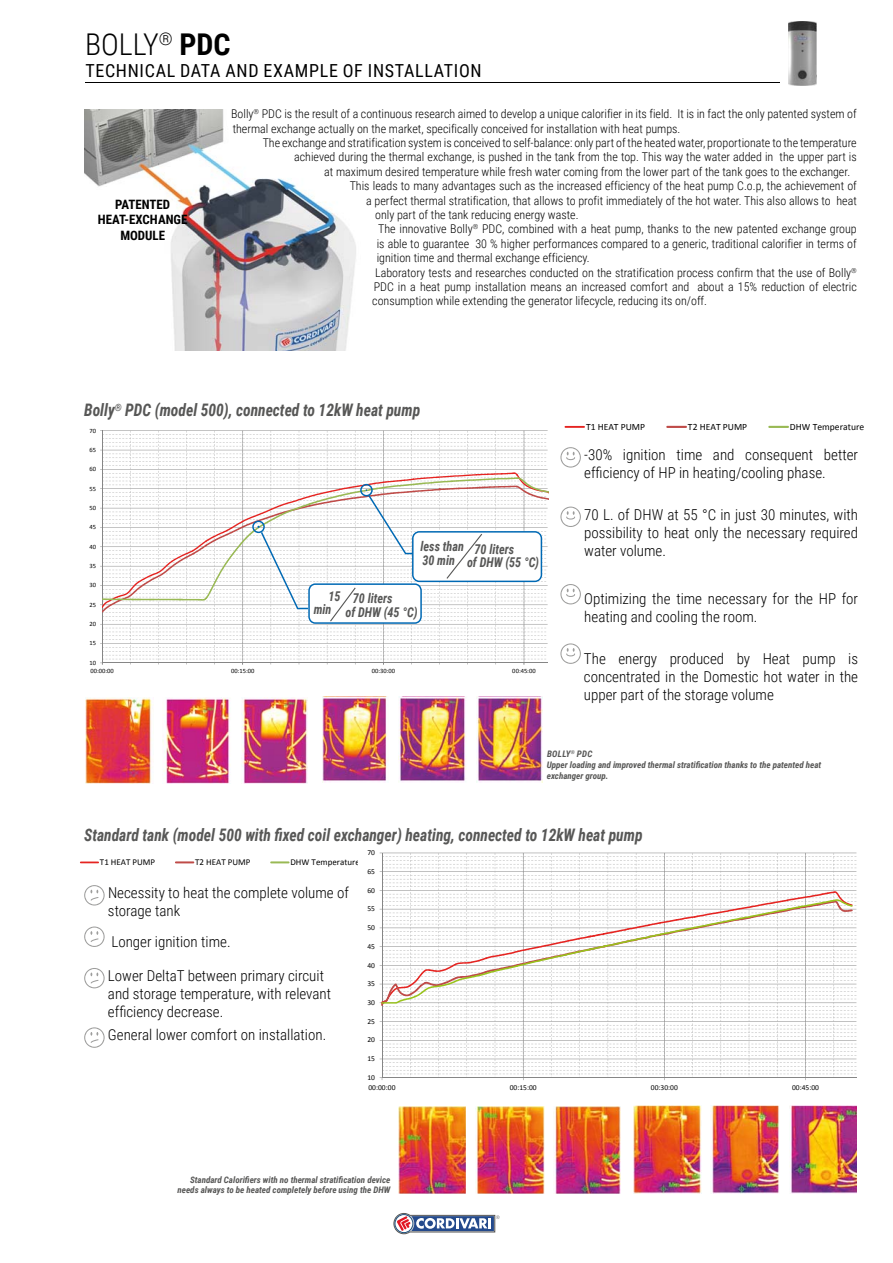
<style>
.page{position:relative;width:893px;height:1263px;background:#fff}
.page>*{position:absolute;margin:0;border:0;box-sizing:border-box;transform-origin:0 0}
.t1{font:300 30px "Roboto Condensed";color:#000}
.t2{font:18px "Roboto Condensed";letter-spacing:.04em;color:#000}
.t3{font:italic 700 17.25px "Roboto Condensed";color:#575756;scale:.9 1}
.t4{font:300 15px/18px "Roboto Condensed";color:#000}
.t5{font:italic 700 13.5px/13.5px "Roboto Condensed";color:#575756;scale:.9 1}
.t6{font:700 12.9px/15.5px "Roboto Condensed";color:#000;text-align:center}
.t7{font:300 12px/14.4px "Roboto Condensed";color:#000}
.t8{font:9.6px "Calibri";color:#000}
.t9{font:italic 700 9px/10.8px "Roboto Condensed";color:#575756;text-align:right}
.t10{font:9px "Calibri";color:#000}
.t11{font:7.5px "Calibri";color:#000}
.t12{font:6.45px "Calibri";letter-spacing:.01em;color:#000}
.s1{font-weight:700}
</style>
<div class="page">
<img style="left:84px;top:110px;width:272px;height:241px">
<img style="left:789px;top:21px;width:27px;height:64px">
<hr style="left:85px;top:82px;width:695px;height:1px;background:#000">
<img style="left:399px;top:1106px;width:67px;height:87px">
<img style="left:475px;top:1106px;width:69px;height:87px">
<img style="left:554px;top:1106px;width:66px;height:87px">
<img style="left:789px;top:1105px;width:67px;height:88px">
<img style="left:633px;top:1105px;width:68px;height:88px">
<img style="left:711px;top:1105px;width:68px;height:88px">
<svg style="left:379px;top:852px;width:478px;height:228px"></svg>
<svg style="left:80px;top:861px;width:210px;height:3px"></svg>
<svg style="left:84px;top:885px;width:21px;height:20px"></svg>
<svg style="left:84px;top:926px;width:21px;height:21px"></svg>
<svg style="left:84px;top:968px;width:21px;height:20px"></svg>
<svg style="left:84px;top:1027px;width:21px;height:21px"></svg>
<img style="left:86px;top:698px;width:66px;height:86px">
<img style="left:163px;top:698px;width:67px;height:86px">
<img style="left:241px;top:698px;width:67px;height:86px">
<img style="left:322px;top:697px;width:67px;height:85px">
<img style="left:398px;top:697px;width:68px;height:85px">
<img style="left:476px;top:697px;width:66px;height:85px">
<svg style="left:100px;top:430px;width:449px;height:235px"></svg>
<svg style="left:564px;top:425px;width:225px;height:3px"></svg>
<svg style="left:560px;top:447px;width:21px;height:21px"></svg>
<svg style="left:560px;top:507px;width:21px;height:20px"></svg>
<svg style="left:560px;top:584px;width:21px;height:20px"></svg>
<svg style="left:560px;top:643px;width:21px;height:21px"></svg>
<svg style="left:100px;top:469px;width:448px;height:156px"></svg>
<svg style="left:394px;top:1213px;width:106px;height:21px"></svg>
<h1 class="t1" style="left:85px;top:27px;width:147px">BOLLY<sup>®</sup> <span class="s1">PDC</span></h1>
<h2 class="t2" style="left:85px;top:61px;width:398px">TECHNICAL DATA AND EXAMPLE OF INSTALLATION</h2>
<p class="t6" style="left:98px;top:197px;width:91px">PATENTED<br>HEAT-EXCHANGE<br>MODULE</p>
<p class="t7" style="left:231px;top:107px;width:627px">Bolly<sup>®</sup> PDC is the result of a continuous research aimed to develop a unique calorifier in its field. It is in fact the only patented system of thermal exchange actually on the market, specifically conceived for installation with heat pumps.</p>
<p class="t7" style="left:263px;top:136px;width:595px">The exchange and stratification system is conceived to self-balance: only part of the heated water, proportionate to the temperature</p>
<p class="t7" style="left:294px;top:150px;width:564px">achieved during the thermal exchange, is pushed in the tank from the top. This way the water added in the upper part is</p>
<p class="t7" style="left:324px;top:164px;width:527px">at maximum desired temperature while fresh water coming from the lower part of the tank goes to the exchanger.</p>
<p class="t7" style="left:350px;top:179px;width:509px">This leads to many advantages such as the increased efficiency of the heat pump C.o.p, the achievement of</p>
<p class="t7" style="left:366px;top:193px;width:492px">a perfect thermal stratification, that allows to profit immediately of the hot water. This also allows to heat</p>
<p class="t7" style="left:375px;top:208px;width:205px">only part of the tank reducing energy waste.</p>
<p class="t7" style="left:378px;top:222px;width:480px">The innovative Bolly<sup>®</sup> PDC, combined with a heat pump, thanks to the new patented exchange group</p>
<p class="t7" style="left:377px;top:236px;width:482px">is able to guarantee 30 % higher performances compared to a generic, traditional calorifier in terms of</p>
<p class="t7" style="left:377px;top:251px;width:215px">ignition time and thermal exchange efficiency.</p>
<p class="t7" style="left:375px;top:265px;width:483px">Laboratory tests and researches conducted on the stratification process confirm that the use of Bolly<sup>®</sup></p>
<p class="t7" style="left:374px;top:280px;width:485px">PDC in a heat pump installation means an increased comfort and about a 15% reduction of electric</p>
<p class="t7" style="left:372px;top:294px;width:336px">consumption while extending the generator lifecycle, reducing its on/off.</p>
<h3 class="t3" style="left:84px;top:400px;width:375px">Bolly<sup>®</sup> PDC (model 500), connected to 12kW heat pump</h3>
<p class="t12" style="left:90px;top:428px;width:8px">70</p>
<p class="t12" style="left:90px;top:447px;width:8px">65</p>
<p class="t12" style="left:90px;top:466px;width:8px">60</p>
<p class="t12" style="left:90px;top:486px;width:8px">55</p>
<p class="t12" style="left:90px;top:505px;width:8px">50</p>
<p class="t12" style="left:90px;top:524px;width:8px">45</p>
<p class="t12" style="left:90px;top:544px;width:8px">40</p>
<p class="t12" style="left:90px;top:563px;width:8px">35</p>
<p class="t12" style="left:90px;top:583px;width:8px">30</p>
<p class="t12" style="left:90px;top:602px;width:8px">25</p>
<p class="t12" style="left:90px;top:621px;width:8px">20</p>
<p class="t12" style="left:90px;top:640px;width:8px">15</p>
<p class="t12" style="left:90px;top:660px;width:8px">10</p>
<p class="t5" style="left:421px;top:540px;width:50px">less than<br>30 min</p>
<p class="t5" style="left:467px;top:542px;width:82px;text-indent:8px">70 liters<br>of DHW (55 °C)</p>
<p class="t5" style="left:314px;top:589px;width:31px;text-indent:15px">15 min</p>
<p class="t5" style="left:345px;top:592px;width:82px;text-indent:8px">70 liters<br>of DHW (45 °C)</p>
<p class="t12" style="left:91px;top:668px;width:25px">00:00:00</p>
<p class="t12" style="left:231px;top:668px;width:25px">00:15:00</p>
<p class="t12" style="left:372px;top:668px;width:25px">00:30:00</p>
<p class="t12" style="left:512px;top:668px;width:25px">00:45:00</p>
<p class="t8" style="left:586px;top:422px;width:61px">T1 HEAT PUMP</p>
<p class="t8" style="left:688px;top:422px;width:61px">T2 HEAT PUMP</p>
<p class="t8" style="left:790px;top:422px;width:76px">DHW Temperature</p>
<p class="t4" style="left:584px;top:446px;width:275px">-30% ignition time and consequent better efficiency of HP in heating/cooling phase.</p>
<p class="t4" style="left:584px;top:505px;width:275px;text-align:justify">70 L. of DHW at 55 °C in just 30 minutes, with possibility to heat only the necessary required water volume.</p>
<p class="t4" style="left:584px;top:590px;width:275px">Optimizing the time necessary for the HP for heating and cooling the room.</p>
<p class="t4" style="left:584px;top:650px;width:276px;text-align:justify">The energy produced by Heat pump is concentrated in the Domestic hot water in the upper part of the storage volume</p>
<p class="t9" style="left:547px;top:748px;width:276px;text-align:left">BOLLY<sup>®</sup> PDC<br>Upper loading and improved thermal stratification thanks to the patented heat exchanger group.</p>
<h3 class="t3" style="left:84px;top:825px;width:622px">Standard tank (model 500 with fixed coil exchanger) heating, connected to 12kW heat pump</h3>
<p class="t10" style="left:100px;top:858px;width:57px">T1 HEAT PUMP</p>
<p class="t10" style="left:195px;top:858px;width:57px">T2 HEAT PUMP</p>
<p class="t10" style="left:290px;top:858px;width:71px">DHW Temperature</p>
<p class="t4" style="left:108px;top:884px;width:242px">Necessity to heat the complete volume of storage tank</p>
<p class="t4" style="left:111px;top:933px;width:121px">Longer ignition time.</p>
<p class="t4" style="left:108px;top:967px;width:225px">Lower DeltaT between primary circuit and storage temperature, with relevant efficiency decrease.</p>
<p class="t4" style="left:108px;top:1026px;width:220px">General lower comfort on installation.</p>
<p class="t11" style="left:367px;top:849px;width:9px">70</p>
<p class="t11" style="left:367px;top:868px;width:9px">65</p>
<p class="t11" style="left:367px;top:887px;width:9px">60</p>
<p class="t11" style="left:367px;top:906px;width:9px">55</p>
<p class="t11" style="left:367px;top:924px;width:9px">50</p>
<p class="t11" style="left:367px;top:943px;width:9px">45</p>
<p class="t11" style="left:367px;top:962px;width:9px">40</p>
<p class="t11" style="left:367px;top:980px;width:9px">35</p>
<p class="t11" style="left:367px;top:999px;width:9px">30</p>
<p class="t11" style="left:367px;top:1018px;width:9px">25</p>
<p class="t11" style="left:367px;top:1037px;width:9px">20</p>
<p class="t11" style="left:367px;top:1055px;width:9px">15</p>
<p class="t11" style="left:367px;top:1074px;width:9px">10</p>
<p class="t11" style="left:368px;top:1084px;width:29px">00:00:00</p>
<p class="t11" style="left:510px;top:1084px;width:28px">00:15:00</p>
<p class="t11" style="left:651px;top:1084px;width:29px">00:30:00</p>
<p class="t11" style="left:792px;top:1084px;width:28px">00:45:00</p>
<p class="t9" style="left:178px;top:1174px;width:214px">Standard Calorifiers with no thermal stratification device needs always to be heated completely before using the DHW</p>
</div>
